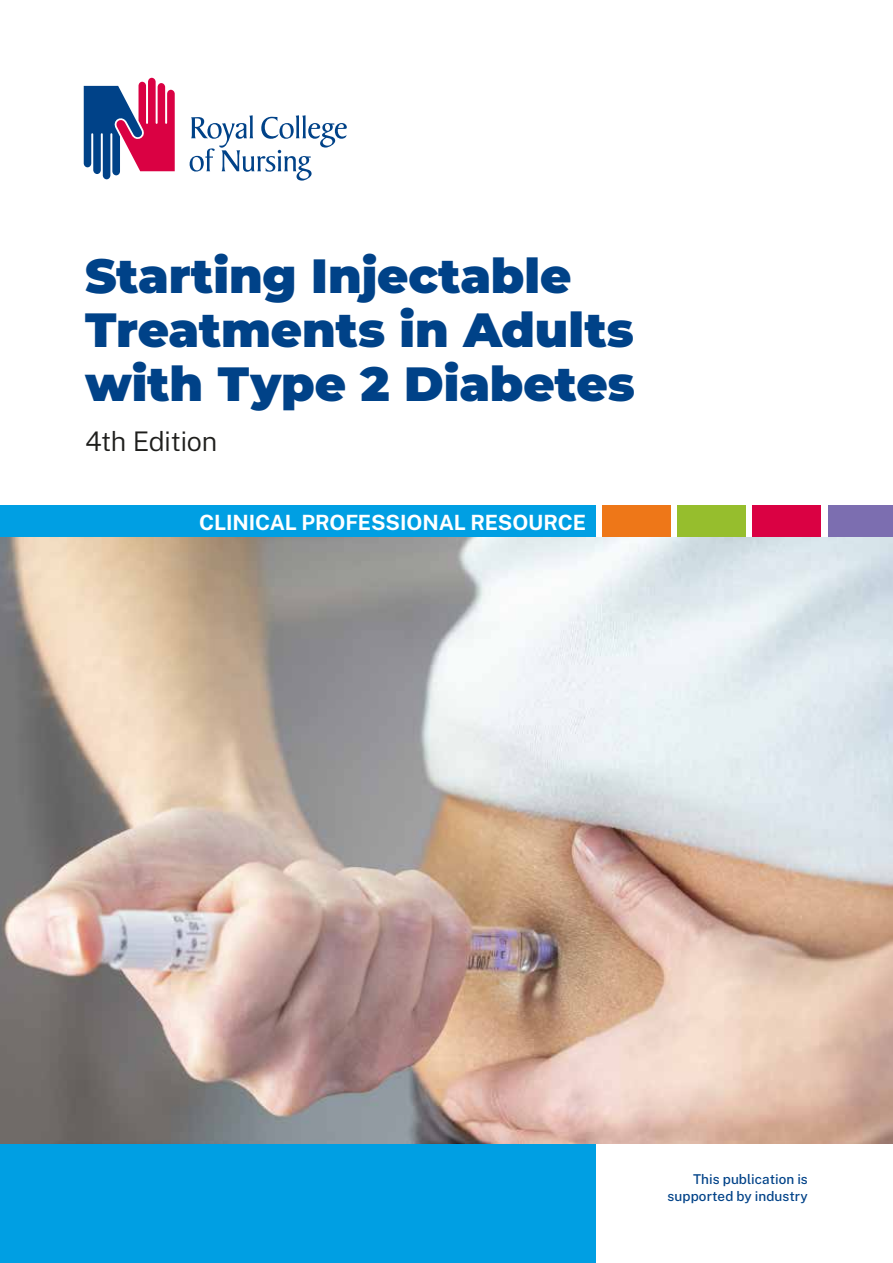
<style>
.page{position:relative;width:893px;height:1263px;background:#fff}
.page>*{position:absolute;margin:0;border:0;box-sizing:border-box;transform-origin:0 0}
.t1{font:900 48px/54px "Montserrat";color:#004288}
.t2{font:300 27px "Public Sans";letter-spacing:-.025em;color:#1e1e1c}
.t3{font:700 21px "Public Sans";letter-spacing:-.005em;color:#fff}
.t4{font:500 13.5px/16.5px "Public Sans";letter-spacing:.01em;color:#004288;text-align:right}
</style>
<div class="page">
<svg style="left:190px;top:115px;width:157px;height:66px"></svg>
<svg style="left:84px;top:78px;width:91px;height:101px"></svg>
<div style="left:0;top:505px;width:595px;height:758px;background:#009fe3"></div>
<div style="left:602px;top:505px;width:68px;height:33px;background:#ee7718"></div>
<div style="left:677px;top:505px;width:69px;height:33px;background:#96be2d"></div>
<div style="left:753px;top:505px;width:68px;height:33px;background:#da0143"></div>
<div style="left:828px;top:505px;width:65px;height:33px;background:#7c6eb0"></div>
<img style="left:0;top:537px;width:893px;height:607px">
<p class="t1" style="left:85px;top:248px;width:551px">Starting Injectable<br>Treatments in Adults with Type 2 Diabetes</p>
<p class="t2" style="left:85px;top:422px;width:134px">4th Edition</p>
<p class="t3" style="left:199px;top:507px;width:388px">CLINICAL PROFESSIONAL RESOURCE</p>
<p class="t4" style="left:667px;top:1170px;width:142px">This publication is supported by industry</p>
</div>
